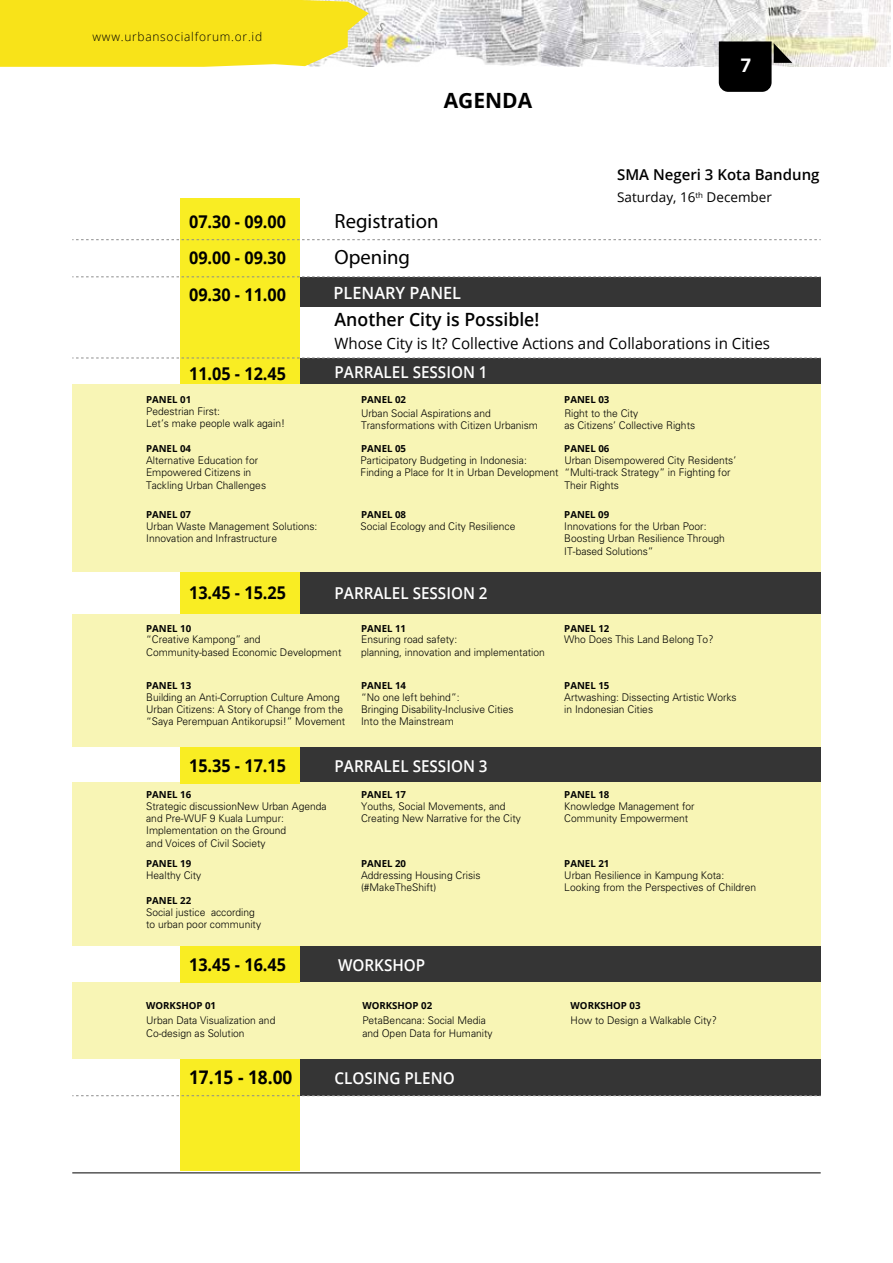
<style>
.page{position:relative;width:893px;height:1263px;background:#fff}
.page>*{position:absolute;margin:0;border:0;box-sizing:border-box;transform-origin:0 0}
.t1{font:700 21px "Open Sans";color:#000}
.t2{font:700 21px "Consolas";color:#fff}
.t3{font:300 condensed 20.7px/36.5px "Helvetica Neue LT Pro";color:#000}
.t4{font:700 18.75px "Open Sans";color:#000;scale:.92 1}
.t5{font:600 18.3px "Open Sans";color:#020202}
.t6{font:700 17.55px/36.8px "Open Sans";color:#000;text-align:justify;scale:.92 1}
.t7{font:600 16.8px "Open Sans";color:#fff}
.t8{font:600 16.35px "Open Sans";color:#fff;scale:.93 1}
.t9{font:15.6px "Open Sans";color:#020202}
.t10{font:600 15px "Open Sans";color:#000}
.t11{font:13.5px "Open Sans";color:#000}
.t12{font:300 12px "Open Sans";letter-spacing:.06em;color:#000}
.t13{font:300 10.5px/12.3px "Univers LT Std";color:#000}
.t14{font:700 9.6px "Open Sans";color:#020202}
</style>
<div class="page">
<img style="left:369px;top:0;width:521px;height:66px">
<hr style="left:72px;top:1172px;width:749px;height:1px;background:#000">
<svg style="left:719px;top:41px;width:73px;height:51px;background:#3c3c39"></svg>
<svg style="left:0;top:0;width:369px;height:67px;background:#f6e327"></svg>
<div style="left:300px;top:358px;width:521px;height:27px;background:#353535"></div>
<div style="left:300px;top:277px;width:521px;height:29px;background:#353535"></div>
<div style="left:300px;top:572px;width:521px;height:42px;background:#353535"></div>
<div style="left:300px;top:747px;width:521px;height:35px;background:#353535"></div>
<div style="left:300px;top:946px;width:521px;height:36px;background:#353535"></div>
<div style="left:300px;top:1059px;width:521px;height:37px;background:#353535"></div>
<div style="left:180px;top:198px;width:120px;height:188px;background:#f9ed23"></div>
<div style="left:180px;top:572px;width:120px;height:42px;background:#f9ed23"></div>
<div style="left:72px;top:385px;width:749px;height:187px;background:#f8f5b5"></div>
<div style="left:72px;top:614px;width:749px;height:133px;background:#f8f5b5"></div>
<div style="left:72px;top:782px;width:749px;height:164px;background:#f8f5b5"></div>
<div style="left:72px;top:982px;width:749px;height:77px;background:#f8f5b5"></div>
<div style="left:180px;top:747px;width:120px;height:36px;background:#f9ed23"></div>
<div style="left:180px;top:946px;width:120px;height:36px;background:#f9ed23"></div>
<div style="left:180px;top:1059px;width:120px;height:111px;background:#f9ed23"></div>
<svg style="left:72px;top:239px;width:749px;height:1px"></svg>
<svg style="left:72px;top:276px;width:749px;height:1px"></svg>
<svg style="left:72px;top:358px;width:749px;height:1px"></svg>
<svg style="left:72px;top:1095px;width:749px;height:1px"></svg>
<p class="t12" style="left:93px;top:28px;width:171px">www.urbansocialforum.or.id</p>
<h1 class="t2" style="left:740px;top:56px;width:13px">7</h1>
<h1 class="t1" style="left:444px;top:85px;width:90px">AGENDA</h1>
<h3 class="t10" style="left:617px;top:164px;width:204px">SMA Negeri 3 Kota Bandung</h3>
<p class="t11" style="left:617px;top:188px;width:156px">Saturday, 16<sup>th</sup> December</p>
<h3 class="t6" style="left:189px;top:202px;width:107px">07.30 - 09.00<br>09.00 - 09.30<br>09.30 - 11.00</h3>
<h2 class="t3" style="left:335px;top:202px;width:105px">Registration<br>Opening</h2>
<h3 class="t7" style="left:334px;top:281px;width:129px">PLENARY PANEL</h3>
<h3 class="t5" style="left:335px;top:306px;width:206px">Another City is Possible!</h3>
<h3 class="t9" style="left:335px;top:332px;width:437px">Whose City is It? Collective Actions and Collaborations in Cities</h3>
<h3 class="t6" style="left:189px;top:355px;width:107px">11.05 - 12.45</h3>
<h3 class="t8" style="left:335px;top:360px;width:166px">PARRALEL SESSION 1</h3>
<p class="t14" style="left:146px;top:393px;width:47px">PANEL 01</p>
<p class="t14" style="left:361px;top:393px;width:47px">PANEL 02</p>
<p class="t14" style="left:564px;top:393px;width:47px">PANEL 03</p>
<p class="t13" style="left:146px;top:405px;width:140px">Pedestrian First:<br>Let’s make people walk again!</p>
<p class="t13" style="left:361px;top:407px;width:178px">Urban Social Aspirations and<br>Transformations with Citizen Urbanism</p>
<p class="t13" style="left:564px;top:407px;width:132px">Right to the City<br>as Citizens’ Collective Rights</p>
<p class="t14" style="left:146px;top:442px;width:47px">PANEL 04</p>
<p class="t14" style="left:361px;top:442px;width:47px">PANEL 05</p>
<p class="t14" style="left:564px;top:442px;width:47px">PANEL 06</p>
<p class="t13" style="left:146px;top:454px;width:122px">Alternative Education for<br>Empowered Citizens in<br>Tackling Urban Challenges</p>
<p class="t13" style="left:361px;top:454px;width:200px">Participatory Budgeting in Indonesia:<br>Finding a Place for It in Urban Development</p>
<p class="t13" style="left:564px;top:454px;width:173px">Urban Disempowered City Residents’ “Multi-track Strategy” in Fighting for<br>Their Rights</p>
<p class="t13" style="left:146px;top:520px;width:173px">Urban Waste Management Solutions:<br>Innovation and Infrastructure</p>
<p class="t13" style="left:361px;top:520px;width:156px">Social Ecology and City Resilience</p>
<p class="t13" style="left:564px;top:520px;width:162px">Innovations for the Urban Poor:<br>Boosting Urban Resilience Through<br>IT-based Solutions”</p>
<p class="t14" style="left:146px;top:508px;width:47px">PANEL 07</p>
<p class="t14" style="left:361px;top:508px;width:47px">PANEL 08</p>
<p class="t14" style="left:564px;top:508px;width:47px">PANEL 09</p>
<h3 class="t6" style="left:189px;top:574px;width:107px">13.45 - 15.25</h3>
<h3 class="t8" style="left:335px;top:581px;width:166px">PARRALEL SESSION 2</h3>
<p class="t14" style="left:146px;top:621px;width:47px">PANEL 10</p>
<p class="t13" style="left:146px;top:633px;width:197px">“Creative Kampong” and<br>Community-based Economic Development</p>
<p class="t14" style="left:146px;top:679px;width:47px">PANEL 13</p>
<p class="t13" style="left:146px;top:691px;width:201px">Building an Anti-Corruption Culture Among<br>Urban Citizens: A Story of Change from the “Saya Perempuan Antikorupsi!” Movement</p>
<p class="t14" style="left:361px;top:621px;width:47px">PANEL 11</p>
<p class="t13" style="left:361px;top:633px;width:185px">Ensuring road safety:<br>planning, innovation and implementation</p>
<p class="t14" style="left:361px;top:679px;width:47px">PANEL 14</p>
<p class="t13" style="left:361px;top:691px;width:154px">“No one left behind”:<br>Bringing Disability-Inclusive Cities<br>Into the Mainstream</p>
<h3 class="t6" style="left:189px;top:747px;width:107px">15.35 - 17.15</h3>
<p class="t14" style="left:146px;top:788px;width:47px">PANEL 16</p>
<p class="t13" style="left:146px;top:800px;width:182px">Strategic discussionNew Urban Agenda and Pre-WUF 9 Kuala Lumpur:<br>Implementation on the Ground<br>and Voices of Civil Society</p>
<p class="t14" style="left:146px;top:857px;width:47px">PANEL 19</p>
<p class="t13" style="left:146px;top:869px;width:57px">Healthy City</p>
<p class="t14" style="left:146px;top:893px;width:47px">PANEL 22</p>
<p class="t13" style="left:146px;top:906px;width:116px">Social justice according to urban poor community</p>
<h3 class="t8" style="left:335px;top:755px;width:166px">PARRALEL SESSION 3</h3>
<p class="t14" style="left:361px;top:788px;width:47px">PANEL 17</p>
<p class="t13" style="left:361px;top:800px;width:161px">Youths, Social Movements, and<br>Creating New Narrative for the City</p>
<p class="t14" style="left:361px;top:857px;width:47px">PANEL 20</p>
<p class="t13" style="left:361px;top:869px;width:121px">Addressing Housing Crisis (#MakeTheShift)</p>
<h3 class="t6" style="left:189px;top:946px;width:107px">13.45 - 16.45</h3>
<h3 class="t8" style="left:338px;top:953px;width:95px">WORKSHOP</h3>
<p class="t14" style="left:146px;top:999px;width:71px">WORKSHOP 01</p>
<p class="t13" style="left:146px;top:1014px;width:131px">Urban Data Visualization and<br>Co-design as Solution</p>
<p class="t14" style="left:362px;top:999px;width:71px">WORKSHOP 02</p>
<p class="t13" style="left:362px;top:1014px;width:132px">PetaBencana: Social Media and Open Data for Humanity</p>
<h3 class="t4" style="left:189px;top:1064px;width:114px">17.15 - 18.00</h3>
<h3 class="t8" style="left:335px;top:1067px;width:131px">CLOSING PLENO</h3>
<p class="t14" style="left:564px;top:621px;width:47px">PANEL 12</p>
<p class="t13" style="left:564px;top:633px;width:151px">Who Does This Land Belong To?</p>
<p class="t14" style="left:564px;top:679px;width:47px">PANEL 15</p>
<p class="t13" style="left:564px;top:691px;width:174px">Artwashing: Dissecting Artistic Works in Indonesian Cities</p>
<p class="t14" style="left:564px;top:788px;width:47px">PANEL 18</p>
<p class="t13" style="left:564px;top:800px;width:132px">Knowledge Management for<br>Community Empowerment</p>
<p class="t14" style="left:564px;top:857px;width:47px">PANEL 21</p>
<p class="t13" style="left:564px;top:869px;width:193px">Urban Resilience in Kampung Kota:<br>Looking from the Perspectives of Children</p>
<p class="t14" style="left:571px;top:999px;width:71px">WORKSHOP 03</p>
<p class="t13" style="left:571px;top:1014px;width:148px">How to Design a Walkable City?</p>
</div>
